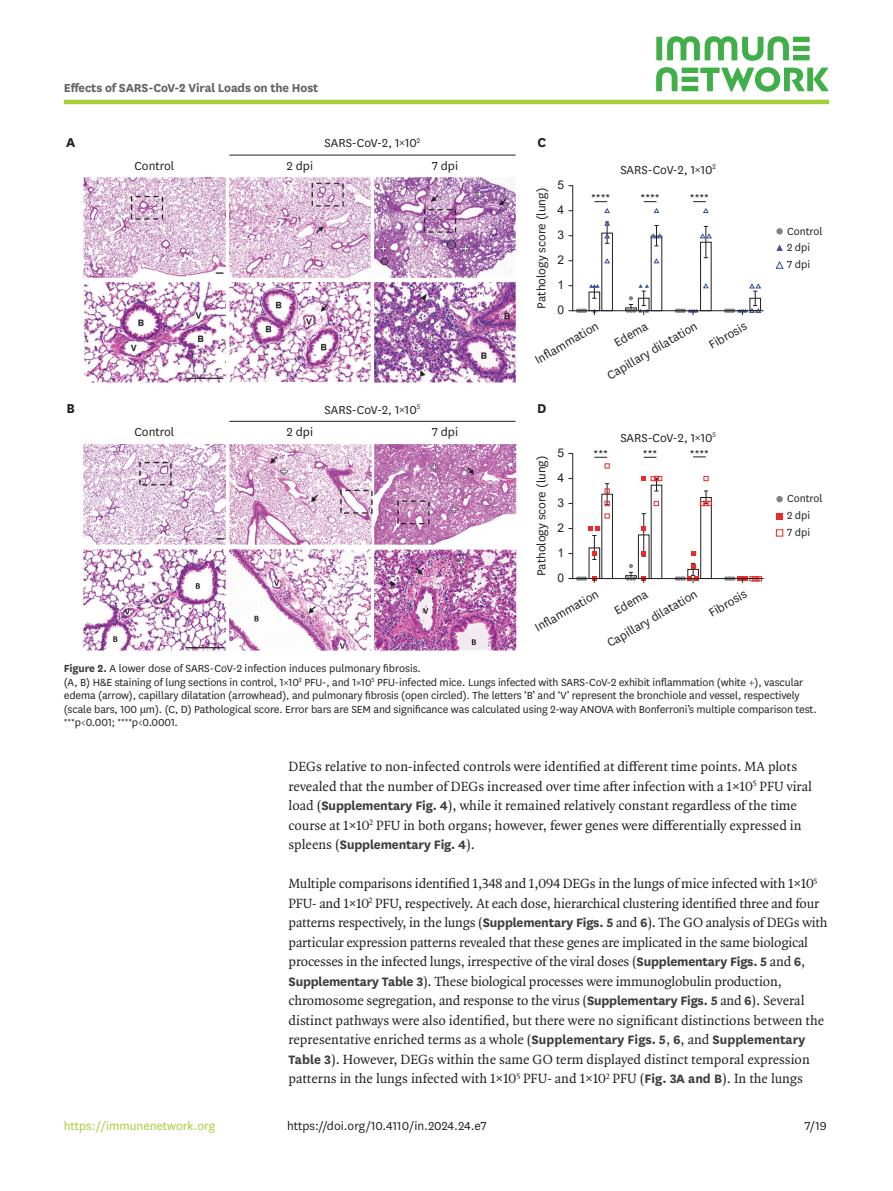
<style>
.page{position:relative;width:893px;height:1191px;background:#fff}
.page>*{position:absolute;margin:0;border:0;box-sizing:border-box;transform-origin:0 0}
.t1{font:700 15px "National";color:#231f20}
.body_p{font:14.25px/19.5px "Quadraat OT";letter-spacing:-.01em;color:#231f20}
.doi_running_footer{font:13.5px/24.8px "National";color:#231f20}
.alt-title-type{font:700 13.5px "National";letter-spacing:-.01em;color:#636366}
.t2{font:13.5px "National";color:#a6ce39}
.fig_caption{font:12px/16.8px "National";letter-spacing:-.01em;color:#231f20}
.t3{font:12px/25px "Arial";color:#231f20;text-align:justify}
.s1{font-weight:700;color:#3e3e3f}
.s2{font-family:"Times New Roman"}
.s3{font-size:10.5px}
.s4{font-family:"National";font-weight:700;color:#3e3e3f}
</style>
<div class="page">
<hr style="left:64px;top:100px;width:765px;height:4px;background:#a6ce39">
<svg style="left:656px;top:36px;width:173px;height:56px"></svg>
<img style="left:375px;top:282px;width:141px;height:100px">
<img style="left:229px;top:282px;width:141px;height:100px">
<img style="left:84px;top:282px;width:141px;height:100px">
<img style="left:375px;top:178px;width:141px;height:100px">
<img style="left:229px;top:178px;width:141px;height:100px">
<img style="left:84px;top:178px;width:141px;height:100px">
<img style="left:375px;top:549px;width:142px;height:101px">
<img style="left:229px;top:549px;width:142px;height:101px">
<img style="left:84px;top:549px;width:141px;height:101px">
<img style="left:84px;top:444px;width:141px;height:101px">
<img style="left:229px;top:444px;width:143px;height:101px">
<img style="left:375px;top:444px;width:142px;height:101px">
<div style="left:776px;top:496px;width:7px;height:6px;background:#818386;border-radius:50%"></div>
<div style="left:776px;top:513px;width:7px;height:6px;background:#ee2a28"></div>
<div style="left:776px;top:529px;width:7px;height:7px;border:1px solid #ee2a28"></div>
<hr style="left:229px;top:155px;width:287px;height:1px;background:#231f20">
<hr style="left:229px;top:421px;width:287px;height:1px;background:#231f20">
<div style="left:776px;top:228px;width:7px;height:6px;background:#818386;border-radius:50%"></div>
<svg style="left:776px;top:244px;width:7px;height:7px"></svg>
<svg style="left:775px;top:261px;width:9px;height:8px"></svg>
<hr style="left:572px;top:186px;width:1px;height:125px;background:#231f20">
<svg style="left:594px;top:201px;width:13px;height:1px"></svg>
<div style="left:589px;top:292px;width:11px;height:19px;border:1px solid #231f20"></div>
<div style="left:601px;top:233px;width:12px;height:78px;border:1px solid #231f20"></div>
<svg style="left:568px;top:308px;width:28px;height:7px"></svg>
<svg style="left:589px;top:284px;width:11px;height:15px"></svg>
<svg style="left:604px;top:258px;width:6px;height:6px"></svg>
<svg style="left:604px;top:220px;width:6px;height:24px"></svg>
<svg style="left:604px;top:208px;width:6px;height:5px"></svg>
<svg style="left:644px;top:201px;width:12px;height:1px"></svg>
<div style="left:625px;top:307px;width:12px;height:4px;border:1px solid #231f20"></div>
<svg style="left:626px;top:284px;width:23px;height:31px"></svg>
<svg style="left:653px;top:258px;width:7px;height:6px"></svg>
<svg style="left:650px;top:225px;width:13px;height:21px"></svg>
<svg style="left:653px;top:208px;width:7px;height:5px"></svg>
<svg style="left:693px;top:201px;width:13px;height:1px"></svg>
<div style="left:700px;top:242px;width:11px;height:69px;border:1px solid #231f20"></div>
<hr style="left:705px;top:226px;width:1px;height:32px;background:#231f20">
<svg style="left:675px;top:308px;width:23px;height:7px"></svg>
<svg style="left:703px;top:283px;width:6px;height:5px"></svg>
<svg style="left:699px;top:233px;width:13px;height:6px"></svg>
<svg style="left:703px;top:208px;width:6px;height:5px"></svg>
<svg style="left:724px;top:283px;width:38px;height:32px"></svg>
<hr style="left:573px;top:310px;width:191px;height:1px;background:#231f20">
<hr style="left:572px;top:453px;width:1px;height:125px;background:#231f20">
<div style="left:589px;top:547px;width:11px;height:32px;border:1px solid #231f20"></div>
<div style="left:601px;top:494px;width:12px;height:85px;border:1px solid #231f20"></div>
<svg style="left:644px;top:457px;width:12px;height:1px"></svg>
<div style="left:638px;top:534px;width:11px;height:45px;border:1px solid #231f20"></div>
<div style="left:625px;top:575px;width:12px;height:4px;border:1px solid #231f20"></div>
<svg style="left:626px;top:564px;width:10px;height:16px"></svg>
<hr style="left:643px;top:513px;width:1px;height:43px;background:#231f20">
<svg style="left:693px;top:456px;width:13px;height:1px"></svg>
<svg style="left:605px;top:513px;width:5px;height:5px"></svg>
<svg style="left:605px;top:483px;width:5px;height:23px"></svg>
<svg style="left:594px;top:457px;width:16px;height:11px"></svg>
<svg style="left:654px;top:501px;width:5px;height:5px"></svg>
<div style="left:700px;top:497px;width:12px;height:82px;border:1px solid #231f20"></div>
<svg style="left:703px;top:476px;width:5px;height:5px"></svg>
<svg style="left:700px;top:490px;width:12px;height:16px"></svg>
<svg style="left:642px;top:476px;width:20px;height:15px"></svg>
<svg style="left:642px;top:526px;width:4px;height:5px"></svg>
<svg style="left:642px;top:551px;width:4px;height:6px"></svg>
<div style="left:687px;top:569px;width:12px;height:10px;border:1px solid #231f20"></div>
<svg style="left:691px;top:551px;width:4px;height:5px"></svg>
<svg style="left:675px;top:563px;width:23px;height:20px"></svg>
<svg style="left:589px;top:526px;width:10px;height:34px"></svg>
<svg style="left:568px;top:576px;width:28px;height:7px"></svg>
<hr style="left:573px;top:578px;width:191px;height:1px;background:#231f20">
<svg style="left:642px;top:576px;width:4px;height:7px"></svg>
<svg style="left:724px;top:576px;width:38px;height:7px"></svg>
<p class="alt-title-type" style="left:64px;top:78px;width:256px">Effects of SARS-CoV-2 Viral Loads on the Host</p>
<p class="t1" style="left:66px;top:132px;width:11px">A</p>
<p class="doi_running_footer" style="left:325px;top:130px;width:97px">SARS-CoV-2, 1×10<sup>2</sup></p>
<p class="t1" style="left:538px;top:132px;width:10px">C</p>
<p class="doi_running_footer" style="left:134px;top:153px;width:41px">Control</p>
<p class="doi_running_footer" style="left:287px;top:153px;width:28px">2 dpi</p>
<p class="doi_running_footer" style="left:432px;top:153px;width:27px">7 dpi</p>
<p class="doi_running_footer" style="left:620px;top:157px;width:97px">SARS-CoV-2, 1×10<sup>2</sup></p>
<p class="doi_running_footer" style="left:528px;top:308px;width:122px;rotate:-90deg">Pathology score (lung)</p>
<p class="t3" style="left:558px;top:172px;width:8px">5<br>4<br>3<br>2<br>1<br>0</p>
<p class="doi_running_footer" style="left:591px;top:185px;width:21px">****</p>
<p class="doi_running_footer" style="left:641px;top:185px;width:21px">****</p>
<p class="doi_running_footer" style="left:690px;top:185px;width:21px">****</p>
<p class="fig_caption" style="left:787px;top:222px;width:37px">Control<br>2 dpi<br>7 dpi</p>
<p class="doi_running_footer" style="left:529px;top:349px;width:73px;rotate:-30deg">Infl ammation</p>
<p class="doi_running_footer" style="left:589px;top:343px;width:104px;text-indent:23px;rotate:-30deg">Edema<br>Capillary dilatation</p>
<p class="doi_running_footer" style="left:703px;top:334px;width:44px;rotate:-30deg">Fibrosis</p>
<p class="t1" style="left:67px;top:398px;width:10px">B</p>
<p class="doi_running_footer" style="left:325px;top:396px;width:97px">SARS-CoV-2, 1×10<sup>5</sup></p>
<p class="t1" style="left:537px;top:398px;width:11px">D</p>
<p class="doi_running_footer" style="left:134px;top:419px;width:41px">Control</p>
<p class="doi_running_footer" style="left:287px;top:419px;width:28px">2 dpi</p>
<p class="doi_running_footer" style="left:432px;top:419px;width:27px">7 dpi</p>
<p class="doi_running_footer" style="left:620px;top:424px;width:97px">SARS-CoV-2, 1×10<sup>5</sup></p>
<p class="doi_running_footer" style="left:528px;top:576px;width:122px;rotate:-90deg">Pathology score (lung)</p>
<p class="t3" style="left:558px;top:440px;width:8px">5<br>4<br>3<br>2<br>1<br>0</p>
<p class="doi_running_footer" style="left:643px;top:441px;width:16px">***</p>
<p class="doi_running_footer" style="left:690px;top:440px;width:21px">****</p>
<p class="doi_running_footer" style="left:594px;top:441px;width:16px">***</p>
<p class="fig_caption" style="left:787px;top:490px;width:37px">Control<br>2 dpi<br>7 dpi</p>
<p class="doi_running_footer" style="left:529px;top:617px;width:73px;rotate:-30deg">Infl ammation</p>
<p class="doi_running_footer" style="left:589px;top:611px;width:104px;text-indent:23px;rotate:-30deg">Edema<br>Capillary dilatation</p>
<p class="doi_running_footer" style="left:703px;top:602px;width:44px;rotate:-30deg">Fibrosis</p>
<p class="fig_caption" style="left:64px;top:661px;width:755px;line-height:13.5px"><span class="s1">Figure 2.</span> A lower dose of SARS-CoV-2 infection induces pulmonary fibrosis.<br>(A, B) H&amp;E staining of lung sections in control, 1×10<sup>2</sup> PFU-, and 1×10<sup>5</sup> PFU-infected mice. Lungs infected with SARS-CoV-2 exhibit inflammation (white +), vascular edema (arrow), capillary dilatation (arrowhead), and pulmonary fibrosis (open circled). The letters ‘B’ and ‘V’ represent the bronchiole and vessel, respectively (scale bars, 100 <span class="s2">μ</span>m). (C, D) Pathological score. Error bars are SEM and significance was calculated using 2-way ANOVA with Bonferroni’s multiple comparison test. <span class="s3">***</span>p&lt;0.001; <span class="s3">****</span>p&lt;0.0001.</p>
<p class="body_p" style="left:289px;top:757px;width:525px">DEGs relative to non-infected controls were identified at different time points. MA plots revealed that the number of DEGs increased over time after infection with a 1×10<sup>5</sup> PFU viral load (<span class="s4">Supplementary Fig. 4</span>), while it remained relatively constant regardless of the time course at 1×10<sup>2</sup> PFU in both organs; however, fewer genes were differentially expressed in spleens (<span class="s4">Supplementary Fig. 4</span>).</p>
<p class="body_p" style="left:289px;top:874px;width:540px">Multiple comparisons identified 1,348 and 1,094 DEGs in the lungs of mice infected with 1×10<sup>5<br></sup>PFU- and 1×10<sup>2</sup> PFU, respectively. At each dose, hierarchical clustering identified three and four patterns respectively, in the lungs (<span class="s4">Supplementary Figs. 5</span> and <span class="s4">6</span>). The GO analysis of DEGs with particular expression patterns revealed that these genes are implicated in the same biological processes in the infected lungs, irrespective of the viral doses (<span class="s4">Supplementary Figs. 5</span> and <span class="s4">6</span>, <span class="s4">Supplementary Table 3</span>). These biological processes were immunoglobulin production, chromosome segregation, and response to the virus (<span class="s4">Supplementary Figs. 5</span> and <span class="s4">6</span>). Several distinct pathways were also identified, but there were no significant distinctions between the representative enriched terms as a whole (<span class="s4">Supplementary Figs. 5</span>, <span class="s4">6</span>, and <span class="s4">Supplementary Table 3</span>). However, DEGs within the same GO term displayed distinct temporal expression patterns in the lungs infected with 1×10<sup>5</sup> PFU- and 1×10<sup>2</sup> PFU (<span class="s4">Fig. 3A and B</span>). In the lungs</p>
<p class="t2" style="left:64px;top:1116px;width:153px">https://immunenetwork.org</p>
<p class="doi_running_footer" style="left:287px;top:1112px;width:201px">https://doi.org/10.4110/in.2024.24.e7</p>
<p class="doi_running_footer" style="left:805px;top:1112px;width:23px">7/19</p>
</div>
